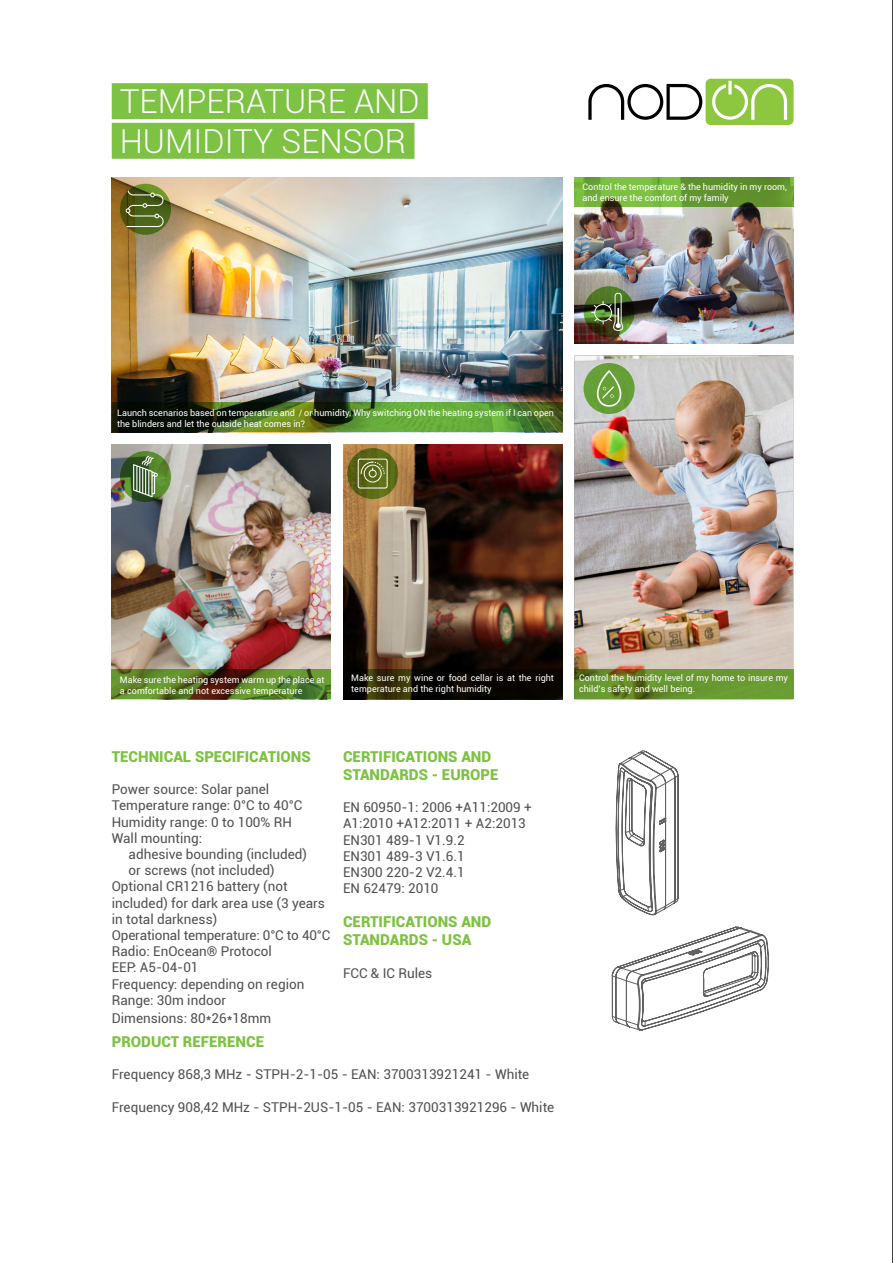
<style>
.page{position:relative;width:893px;height:1263px;background:#fff}
.page>*{position:absolute;margin:0;border:0;box-sizing:border-box;transform-origin:0 0}
.t1{font:300 33px/39.6px "Roboto";color:#fff}
.t2{font:900 15px/18px "Roboto";color:#7dc242}
.t3{font:13.5px/16.2px "Roboto";color:#505050}
.t4{font:9px/10.8px "Roboto";color:#fff}
</style>
<div class="page">
<img style="left:112px;top:177px;width:450px;height:226px">
<img style="left:112px;top:445px;width:219px;height:225px">
<svg style="left:112px;top:403px;width:450px;height:29px;background:#426720"></svg>
<svg style="left:112px;top:670px;width:219px;height:29px;background:#577224"></svg>
<div style="left:112px;top:83px;width:316px;height:36px;background:#7dc242"></div>
<div style="left:112px;top:123px;width:302px;height:36px;background:#7dc242"></div>
<img style="left:574px;top:355px;width:219px;height:315px">
<svg style="left:574px;top:670px;width:220px;height:29px;background:#65902c"></svg>
<hr style="left:892px;top:0;width:1px;height:1263px;background:#000">
<img style="left:343px;top:445px;width:219px;height:225px">
<svg style="left:343px;top:670px;width:219px;height:29px;background:#100d01"></svg>
<div style="left:584px;top:363px;width:51px;height:51px;background:#669f37;border-radius:50%"></div>
<svg style="left:120px;top:451px;width:51px;height:51px"></svg>
<svg style="left:133px;top:456px;width:25px;height:41px"></svg>
<svg style="left:347px;top:448px;width:51px;height:51px"></svg>
<svg style="left:120px;top:184px;width:51px;height:51px;background:#6e7535"></svg>
<img style="left:574px;top:207px;width:219px;height:136px">
<svg style="left:574px;top:177px;width:220px;height:30px;background:#69a234"></svg>
<svg style="left:584px;top:286px;width:51px;height:51px"></svg>
<svg style="left:612px;top:926px;width:157px;height:105px"></svg>
<svg style="left:616px;top:750px;width:63px;height:165px"></svg>
<svg style="left:591px;top:292px;width:36px;height:39px"></svg>
<svg style="left:597px;top:370px;width:24px;height:37px"></svg>
<svg style="left:358px;top:459px;width:30px;height:29px"></svg>
<svg style="left:588px;top:79px;width:206px;height:46px"></svg>
<h1 class="t1" style="left:120px;top:81px;width:301px">TEMPERATURE AND<br>HUMIDITY SENSOR</h1>
<p class="t4" style="left:583px;top:181px;width:206px">Control the temperature &amp; the humidity in my room, and ensure the comfort of my family</p>
<p class="t4" style="left:117px;top:407px;width:438px">Launch scenarios based on temperature and / or humidity. Why switching ON the heating system if I can open the blinders and let the outside heat comes in?</p>
<p class="t4" style="left:120px;top:674px;width:206px">Make sure the heating system warm up the place at a comfortable and not excessive temperature</p>
<p class="t4" style="left:351px;top:672px;width:204px">Make sure my wine or food cellar is at the right temperature and the right humidity</p>
<p class="t2" style="left:112px;top:747px;width:201px">TECHNICAL SPECIFICATIONS</p>
<p class="t3" style="left:112px;top:781px;width:192px">Power source: Solar panel<br>Temperature range: 0°C to 40°C<br>Humidity range: 0 to 100% RH<br>Wall mounting:</p>
<p class="t3" style="left:129px;top:846px;width:180px">adhesive bounding (included)</p>
<p class="t3" style="left:129px;top:862px;width:148px">or screws (not included)</p>
<p class="t3" style="left:112px;top:878px;width:177px">Optional CR1216 battery (not</p>
<p class="t3" style="left:112px;top:894px;width:215px">included) for dark area use (3 years</p>
<p class="t3" style="left:112px;top:910px;width:107px">in total darkness)</p>
<p class="t3" style="left:112px;top:927px;width:220px">Operational temperature: 0°C to 40°C</p>
<p class="t3" style="left:112px;top:943px;width:162px">Radio: EnOcean® Protocol</p>
<p class="t3" style="left:112px;top:959px;width:88px">EEP: A5-04-01</p>
<p class="t3" style="left:112px;top:975px;width:194px">Frequency: depending on region</p>
<p class="t3" style="left:112px;top:991px;width:116px">Range: 30m indoor</p>
<p class="t3" style="left:112px;top:1009px;width:161px">Dimensions: 80*26*18mm</p>
<p class="t2" style="left:343px;top:747px;width:157px">CERTIFICATIONS AND<br>STANDARDS - EUROPE</p>
<p class="t3" style="left:343px;top:799px;width:190px">EN 60950-1: 2006 +A11:2009 +<br>A1:2010 +A12:2011 + A2:2013<br>EN301 489-1 V1.9.2<br>EN301 489-3 V1.6.1<br>EN300 220-2 V2.4.1<br>EN 62479: 2010</p>
<p class="t2" style="left:343px;top:912px;width:150px">CERTIFICATIONS AND<br>STANDARDS - USA</p>
<p class="t3" style="left:343px;top:964px;width:91px">FCC &amp; IC Rules</p>
<p class="t2" style="left:112px;top:1032px;width:154px">PRODUCT REFERENCE</p>
<p class="t3" style="left:112px;top:1066px;width:419px">Frequency 868,3 MHz - STPH-2-1-05 - EAN: 3700313921241 - White</p>
<p class="t3" style="left:112px;top:1098px;width:444px">Frequency 908,42 MHz - STPH-2US-1-05 - EAN: 3700313921296 - White</p>
<p class="t4" style="left:579px;top:672px;width:211px">Control the humidity level of my home to insure my child’s safety and well being.</p>
</div>
